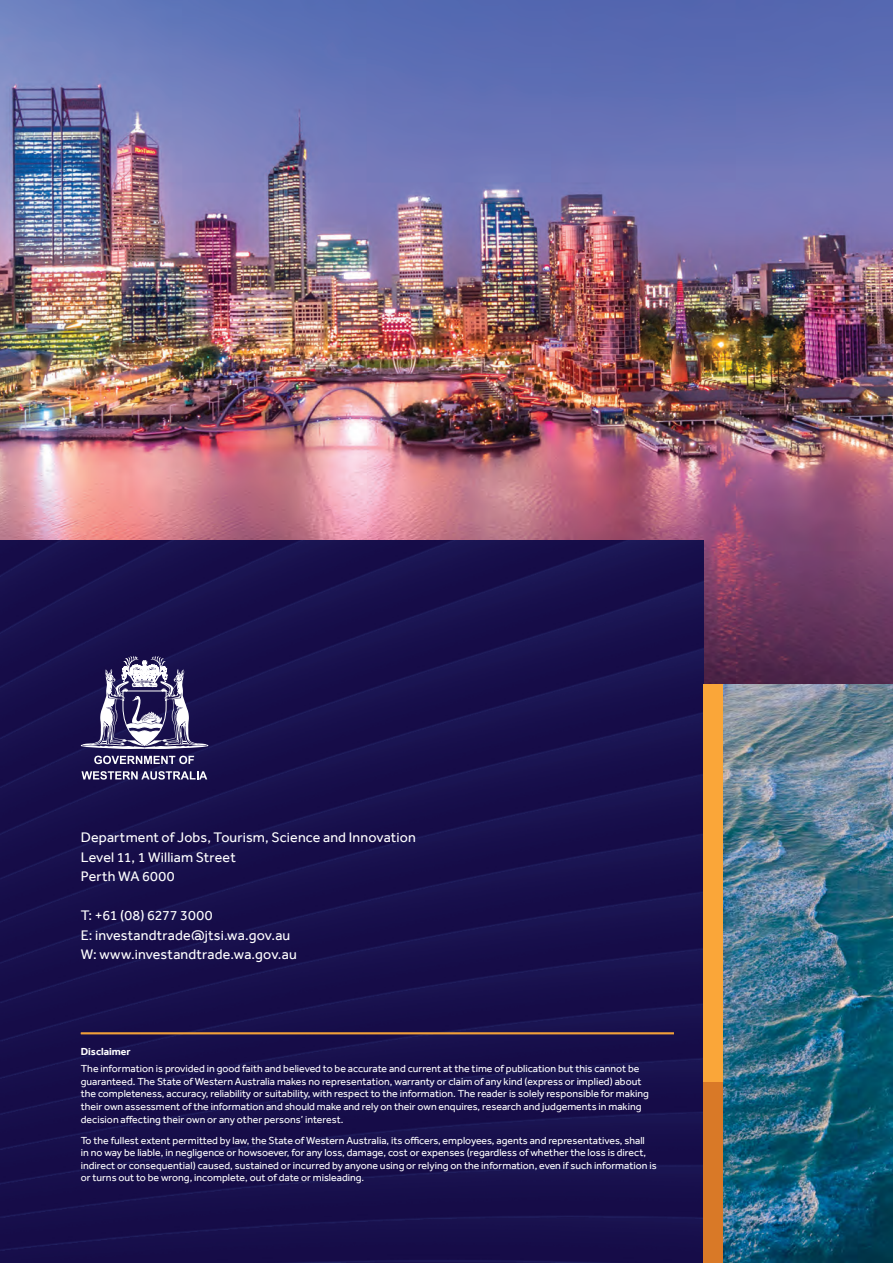
<style>
.page{position:relative;width:893px;height:1263px;background:#fff}
.page>*{position:absolute;margin:0;border:0;box-sizing:border-box;transform-origin:0 0}
.Body{font:14.25px "Effra";letter-spacing:.01em;color:#fff}
.t1{font:10.5px/12.6px "Effra";color:#fff}
.t2{font:700 10.5px "Effra";color:#fff}
</style>
<div class="page">
<img style="left:723px;top:684px;width:170px;height:579px">
<img style="left:0;top:0;width:893px;height:684px">
<div style="left:0;top:540px;width:704px;height:723px;background:#170e4b"></div>
<svg style="left:81px;top:656px;width:127px;height:93px"></svg>
<svg style="left:94px;top:756px;width:100px;height:8px"></svg>
<svg style="left:81px;top:771px;width:126px;height:9px"></svg>
<div style="left:704px;top:1081px;width:19px;height:182px;background:#d97927"></div>
<div style="left:704px;top:883px;width:19px;height:198px;background:#faa639"></div>
<div style="left:704px;top:684px;width:19px;height:199px;background:#faa639"></div>
<hr style="left:81px;top:1032px;width:593px;height:1px;background:#faa639">
<hr style="left:81px;top:1033px;width:593px;height:1px;background:#faa639">
<hr style="left:81px;top:1034px;width:593px;height:1px;background:#faa639">
<p class="Body" style="left:81px;top:829px;width:337px">Department of Jobs, Tourism, Science and Innovation</p>
<p class="Body" style="left:81px;top:848px;width:157px">Level 11, 1 William Street</p>
<p class="Body" style="left:81px;top:868px;width:95px">Perth WA 6000</p>
<p class="Body" style="left:81px;top:907px;width:133px">T: +61 (08) 6277 3000</p>
<p class="Body" style="left:81px;top:926px;width:211px">E: investandtrade@jtsi.wa.gov.au</p>
<p class="Body" style="left:81px;top:946px;width:218px">W: www.investandtrade.wa.gov.au</p>
<p class="t2" style="left:81px;top:1045px;width:51px">Disclaimer</p>
<p class="t1" style="left:81px;top:1062px;width:570px">The information is provided in good faith and believed to be accurate and current at the time of publication but this cannot be guaranteed. The State of Western Australia makes no representation, warranty or claim of any kind (express or implied) about the completeness, accuracy, reliability or suitability, with respect to the information. The reader is solely responsible for making their own assessment of the information and should make and rely on their own enquires, research and judgements in making decision affecting their own or any other persons’ interest.</p>
<p class="t1" style="left:81px;top:1134px;width:577px">To the fullest extent permitted by law, the State of Western Australia, its officers, employees, agents and representatives, shall<br>in no way be liable, in negligence or howsoever, for any loss, damage, cost or expenses (regardless of whether the loss is direct, indirect or consequential) caused, sustained or incurred by anyone using or relying on the information, even if such information is or turns out to be wrong, incomplete, out of date or misleading.</p>
</div>
